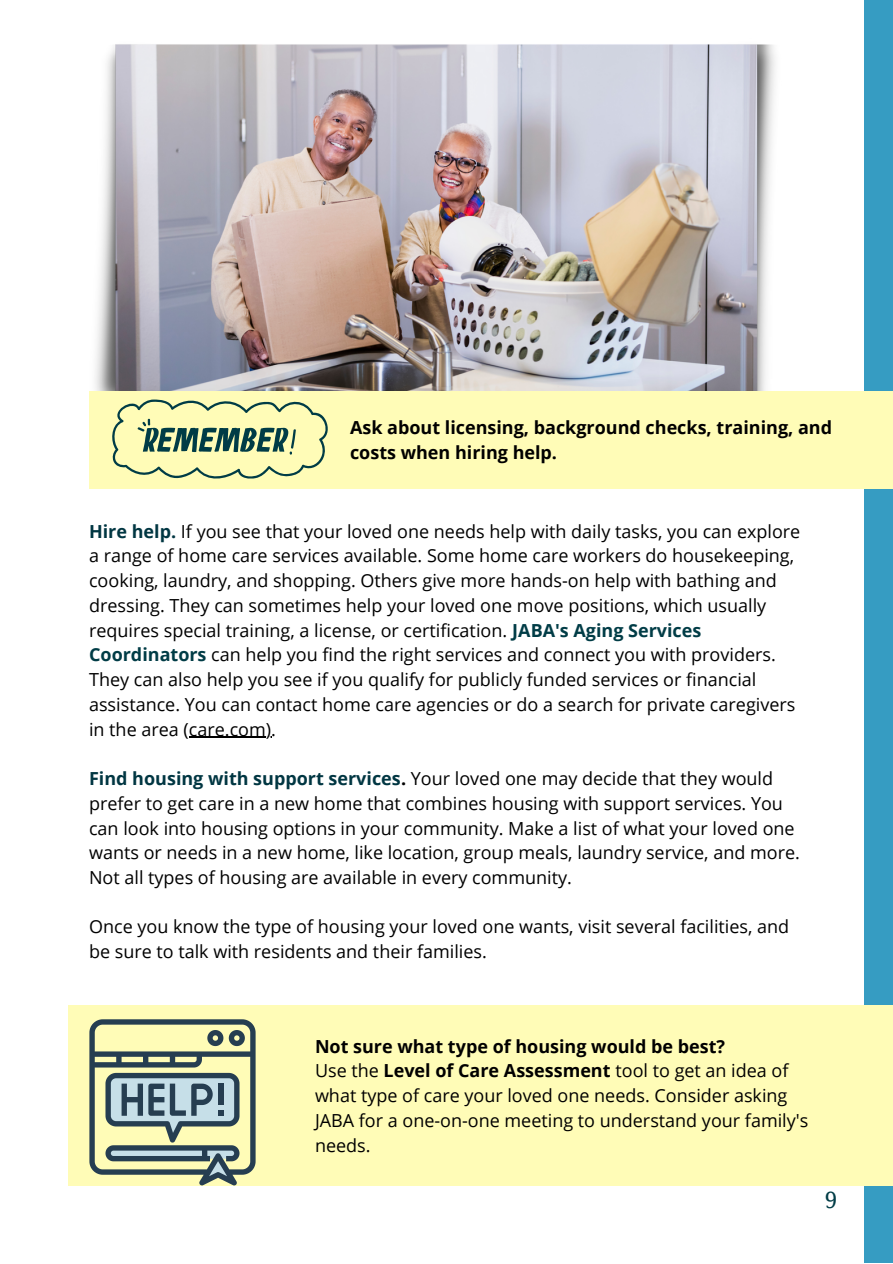
<style>
.page{position:relative;width:893px;height:1264px;background:#fff}
.page>*{position:absolute;margin:0;border:0;box-sizing:border-box;transform-origin:0 0}
.t1{font:22.5px "Noto Serif";color:#003c46}
.t2{font:18px/24.8px "Open Sans";color:#000}
.t3{font:700 18px/24.8px "Open Sans";color:#000}
.s1{font-weight:700;color:#003642}
.s2{font-weight:700;color:#003c46}
.s3{font-weight:700}
</style>
<div class="page">
<hr style="left:189px;top:736px;width:77px;height:1px;background:#000">
<img style="left:95px;top:44px;width:680px;height:347px">
<div style="left:864px;top:0;width:28px;height:1262px;background:#369cc2"></div>
<div style="left:68px;top:1005px;width:824px;height:180px;background:#fffcb7"></div>
<svg style="left:89px;top:1019px;width:166px;height:166px;background:#a6b29a"></svg>
<div style="left:89px;top:391px;width:803px;height:97px;background:#fffcb7"></div>
<svg style="left:109px;top:397px;width:222px;height:85px;background:#ced7a1"></svg>
<p class="t3" style="left:350px;top:414px;width:483px">Ask about licensing, background checks, training, and costs when hiring help.</p>
<p class="t2" style="left:89px;top:518px;width:712px"><span class="s1">Hire help.</span> If you see that your loved one needs help with daily tasks, you can explore a range of home care services available. Some home care workers do housekeeping, cooking, laundry, and shopping. Others give more hands-on help with bathing and dressing. They can sometimes help your loved one move positions, which usually requires special training, a license, or certification. <span class="s2">JABA's Aging Services Coordinators</span> can help you find the right services and connect you with providers.<br>They can also help you see if you qualify for publicly funded services or financial assistance. You can contact home care agencies or do a search for private caregivers in the area (care.com).</p>
<p class="t2" style="left:89px;top:765px;width:712px"><span class="s1">Find housing with support services</span><span class="s3">.</span> Your loved one may decide that they would prefer to get care in a new home that combines housing with support services. You can look into housing options in your community. Make a list of what your loved one wants or needs in a new home, like location, group meals, laundry service, and more.<br>Not all types of housing are available in every community.</p>
<p class="t2" style="left:89px;top:914px;width:701px">Once you know the type of housing your loved one wants, visit several facilities, and be sure to talk with residents and their families.</p>
<p class="t2" style="left:315px;top:1033px;width:495px"><span class="s3">Not sure what type of housing would be best?<br></span>Use the <span class="s3">Level of Care Assessment</span> tool to get an idea of what type of care your loved one needs. Consider asking JABA for a one-on-one meeting to understand your family's needs.</p>
<p class="t1" style="left:824px;top:1183px;width:14px">9</p>
</div>
